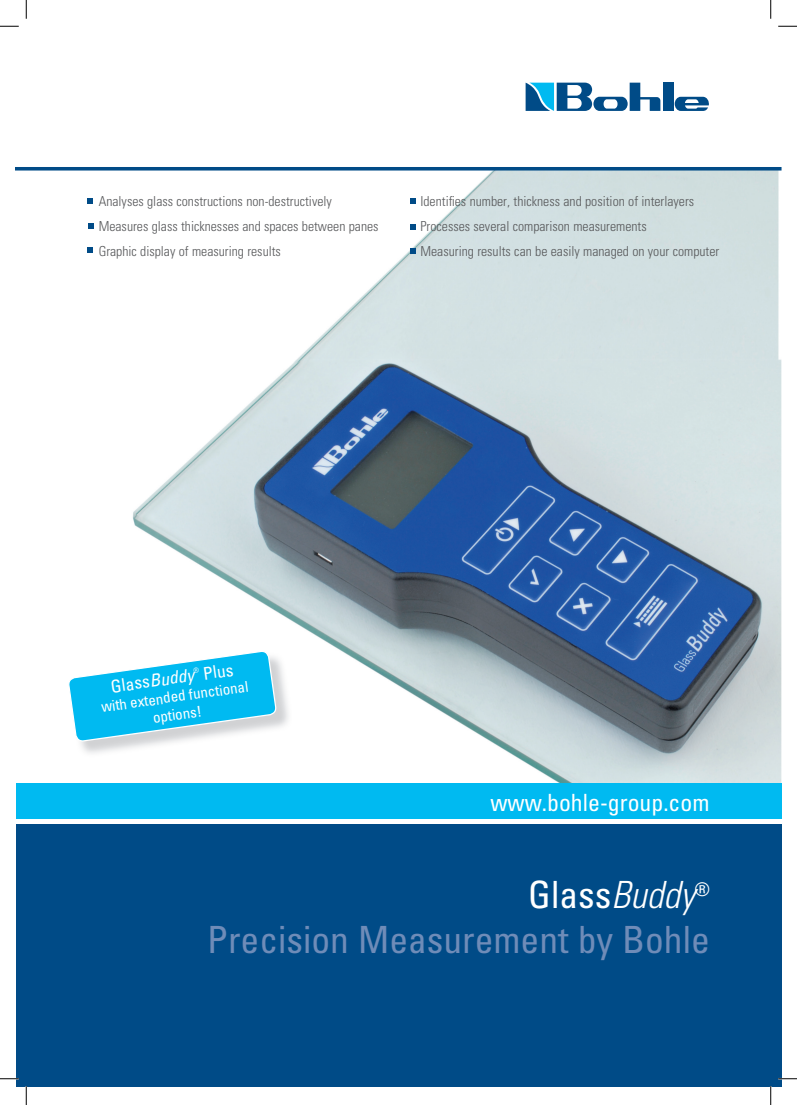
<style>
.page{position:relative;width:797px;height:1105px;background:#fff}
.page>*{position:absolute;margin:0;border:0;box-sizing:border-box;transform-origin:0 0}
.t1{font:condensed 37.5px/45px "Univers";color:#6f8cb8;text-align:right}
.t2{font:condensed 23.75px "Univers";color:#fff}
.t3{font:condensed 17.5px "Univers";color:#fff}
.t4{font:condensed 15px/18px "Univers";color:#fff;text-align:center}
.t5{font:300 condensed 13.75px/25px "Univers";color:#57585a}
.s1{font-style:italic}
.s2{color:#fff}
.s3{font-weight:300;font-style:italic;color:#fff}
</style>
<div class="page">
<img style="left:117px;top:171px;width:664px;height:613px">
<div style="left:662px;top:83px;width:11px;height:28px;background:#004b87"></div>
<svg style="left:674px;top:97px;width:35px;height:14px"></svg>
<svg style="left:525px;top:83px;width:135px;height:28px"></svg>
<svg style="left:16px;top:167px;width:765px;height:4px;background:#1b5e93"></svg>
<div style="left:16px;top:824px;width:765px;height:263px;background:#004b87"></div>
<div style="left:16px;top:784px;width:765px;height:35px;background:#00baf1"></div>
<img style="left:117px;top:653px;width:175px;height:104px">
<svg style="left:410px;top:198px;width:5px;height:5px"></svg>
<svg style="left:410px;top:249px;width:5px;height:5px"></svg>
<svg style="left:88px;top:198px;width:5px;height:6px"></svg>
<svg style="left:88px;top:223px;width:5px;height:5px"></svg>
<svg style="left:88px;top:248px;width:5px;height:5px"></svg>
<svg style="left:410px;top:224px;width:5px;height:5px"></svg>
<svg style="left:0;top:25px;width:19px;height:2px"></svg>
<svg style="left:778px;top:25px;width:19px;height:2px"></svg>
<svg style="left:0;top:1078px;width:19px;height:1px"></svg>
<svg style="left:778px;top:1078px;width:19px;height:1px"></svg>
<svg style="left:25px;top:0;width:2px;height:19px"></svg>
<svg style="left:25px;top:1086px;width:2px;height:19px"></svg>
<svg style="left:770px;top:0;width:1px;height:19px"></svg>
<svg style="left:770px;top:1086px;width:1px;height:19px"></svg>
<svg style="left:69px;top:640px;width:207px;height:113px"></svg>
<p class="t5" style="left:99px;top:188px;width:281px">Analyses glass constructions non-destructively<br>Measures glass thicknesses and spaces between panes<br>Graphic display of measuring results</p>
<p class="t5" style="left:420px;top:188px;width:300px">Identifies number, thickness and position of interlayers<br>Processes several comparison measurements<br>Measuring results can be easily managed on your computer</p>
<p class="t3" style="left:110px;top:675px;width:85px;rotate:-8deg">Glass<span class="s1">Buddy</span></p>
<p class="t3" style="left:202px;top:662px;width:32px;rotate:-8deg">Plus</p>
<p class="t4" style="left:100px;top:698px;width:150px;rotate:-8deg">with extended functional options!</p>
<h2 class="t2" style="left:490px;top:788px;width:220px">www.bohle-group.com</h2>
<h1 class="t1" style="left:207px;top:872px;width:504px"><span class="s2">Glass</span><span class="s3">Buddy</span><sup>®<br></sup>Precision Measurement by Bohle</h1>
</div>
